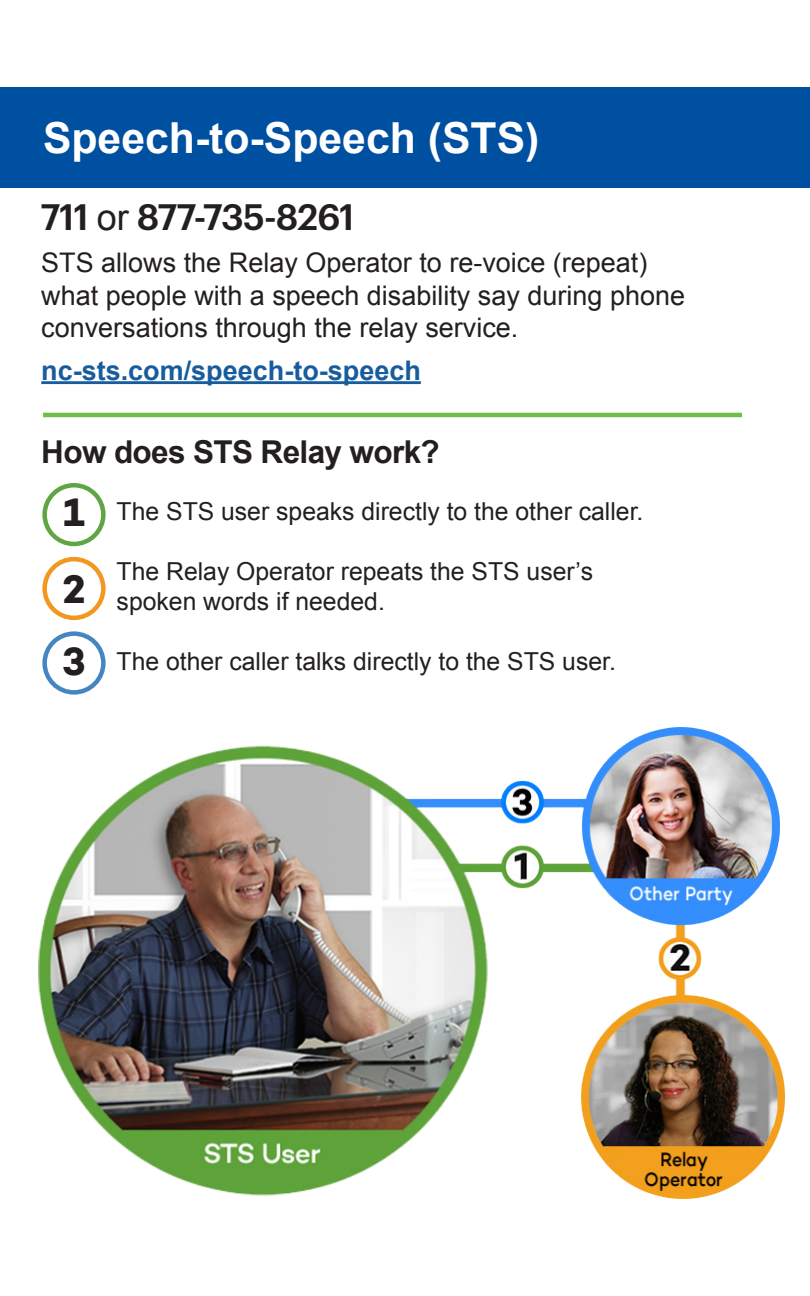
<style>
.page{position:relative;width:810px;height:1296px;background:#fff}
.page>*{position:absolute;margin:0;border:0;box-sizing:border-box;transform-origin:0 0}
.t1{font:700 42.75px "Arial";color:#fff}
.t2{font:700 40.5px "Campton";color:#231f20}
.t3{font:500 36px "Sprint Sans";letter-spacing:-.005em;color:#231f20}
.t4{font:700 31.5px "Arial";letter-spacing:-.02em;color:#231f20}
.t5{font:27px/32.4px "Arial";color:#231f20}
.t6{font:700 27px "Arial";color:#175d9e}
.t7{font:24.75px/29.7px "Arial";color:#231f20}
.s1{font-family:"Arial";font-weight:400}
</style>
<div class="page">
<div style="left:0;top:88px;width:810px;height:100px;background:#0050a1"></div>
<hr style="left:41px;top:381px;width:380px;height:3px;background:#175d9e">
<hr style="left:43px;top:413px;width:699px;height:4px;background:#70be45">
<div style="left:42px;top:483px;width:64px;height:63px;border:4px solid #5fa544;border-radius:50%"></div>
<div style="left:42px;top:631px;width:64px;height:64px;border:4px solid #4686c0;border-radius:50%"></div>
<div style="left:42px;top:557px;width:64px;height:63px;border:4px solid #f2971f;border-radius:50%"></div>
<img style="left:38px;top:727px;width:747px;height:472px">
<p class="t1" style="left:43px;top:109px;width:498px">Speech-to-Speech (STS)</p>
<p class="t3" style="left:41px;top:189px;width:314px">711 <span class="s1">or</span> 877-735-8261</p>
<p class="t5" style="left:41px;top:247px;width:645px">STS allows the Relay Operator to re-voice (repeat) what people with a speech disability say during phone conversations through the relay service.</p>
<p class="t6" style="left:41px;top:353px;width:381px">nc-sts.com/speech-to-speech</p>
<p class="t4" style="left:41px;top:431px;width:400px">How does STS Relay work?</p>
<p class="t7" style="left:117px;top:497px;width:528px">The STS user speaks directly to the other caller.</p>
<p class="t7" style="left:117px;top:557px;width:478px">The Relay Operator repeats the STS user’s spoken words if needed.</p>
<p class="t7" style="left:117px;top:647px;width:501px">The other caller talks directly to the STS user.</p>
<p class="t2" style="left:63px;top:486px;width:23px">1</p>
<p class="t2" style="left:62px;top:563px;width:25px">2</p>
<p class="t2" style="left:62px;top:635px;width:25px">3</p>
</div>
